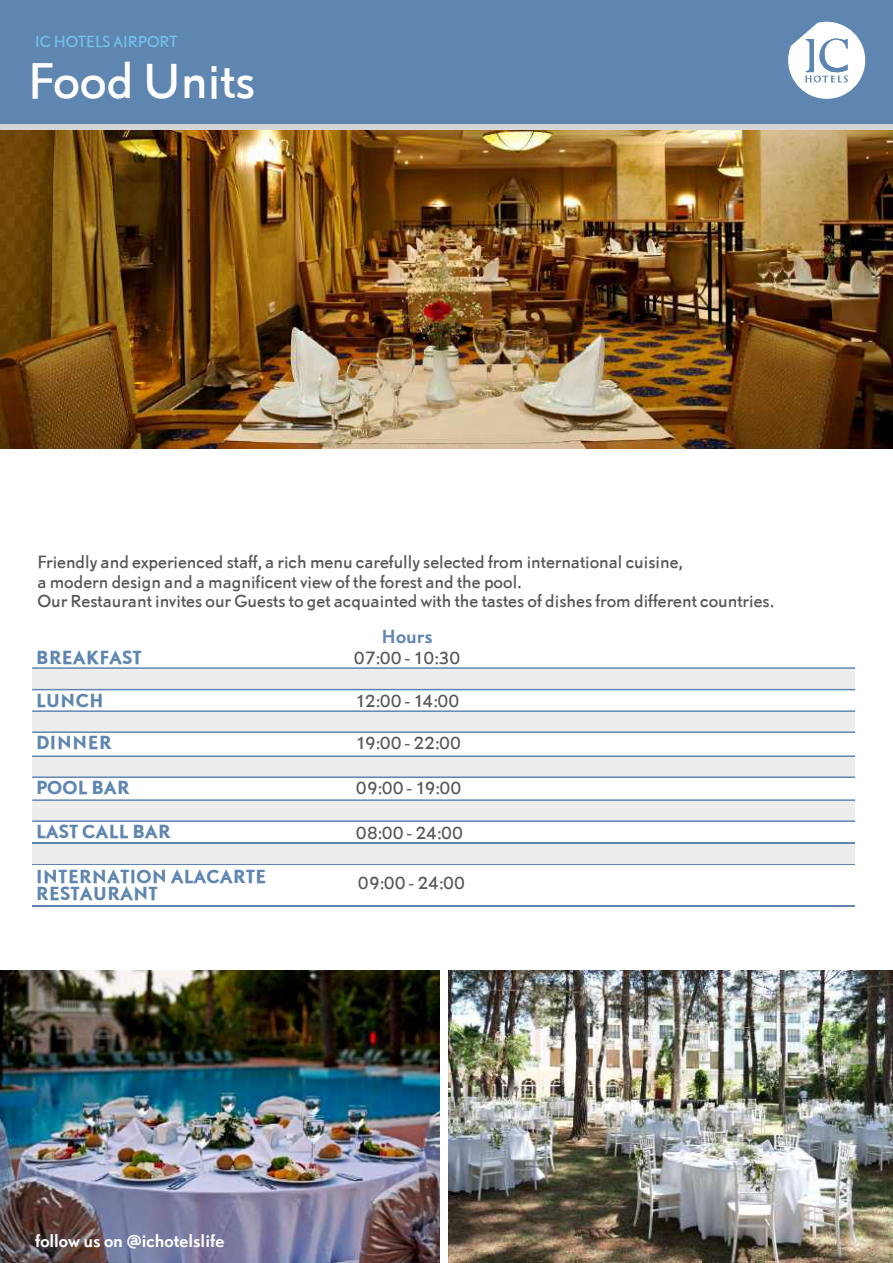
<style>
.page{position:relative;width:893px;height:1263px;background:#fff}
.page>*{position:absolute;margin:0;border:0;box-sizing:border-box;transform-origin:0 0}
.t1{font:46.5px "Nobel Listing UN Regular";color:#fff}
.t2{font:18px "Nobel Listing UN Bold";color:#5e86b1}
.t3{font:18px/16.5px "Nobel Listing UN Bold";color:#5f85b1}
.t4{font:700 18px "Nobel Listing UN Medium";color:#5e86b1}
.t5{font:16.5px/19.8px "Nobel Listing UN Regular";color:#58585b}
.t6{font:700 16.5px "Nobel Listing UN Medium";color:#fff}
.t7{font:15px "Nobel Listing UN Regular";color:#73c0e9}
</style>
<div class="page">
<div style="left:0;top:0;width:893px;height:124px;background:#5e86b1"></div>
<svg style="left:788px;top:22px;width:77px;height:77px"></svg>
<div style="left:32px;top:669px;width:823px;height:20px;background:#ededed"></div>
<div style="left:0;top:124px;width:893px;height:7px;background:#d5d5d7"></div>
<hr style="left:32px;top:667px;width:823px;height:2px;background:#5e86b1">
<hr style="left:32px;top:689px;width:823px;height:1px;background:#5e86b1">
<div style="left:32px;top:711px;width:823px;height:20px;background:#ededed"></div>
<hr style="left:32px;top:731px;width:823px;height:2px;background:#5e86b1">
<hr style="left:32px;top:710px;width:823px;height:2px;background:#5e86b1">
<div style="left:32px;top:756px;width:823px;height:20px;background:#ededed"></div>
<hr style="left:32px;top:776px;width:823px;height:2px;background:#5e86b1">
<hr style="left:32px;top:755px;width:823px;height:2px;background:#5e86b1">
<div style="left:32px;top:800px;width:823px;height:20px;background:#ededed"></div>
<hr style="left:32px;top:820px;width:823px;height:2px;background:#5e86b1">
<hr style="left:32px;top:799px;width:823px;height:2px;background:#5e86b1">
<img style="left:0;top:130px;width:892px;height:318px">
<img style="left:0;top:970px;width:440px;height:293px">
<hr style="left:32px;top:842px;width:823px;height:2px;background:#5f85b1">
<hr style="left:32px;top:863px;width:823px;height:2px;background:#5f85b1">
<hr style="left:32px;top:905px;width:823px;height:2px;background:#5f85b1">
<div style="left:32px;top:844px;width:823px;height:19px;background:#ededee"></div>
<img style="left:449px;top:970px;width:444px;height:293px">
<p class="t7" style="left:35px;top:31px;width:144px">IC HOTELS AIRPORT</p>
<h1 class="t1" style="left:28px;top:48px;width:229px">Food Units</h1>
<p class="t5" style="left:37px;top:551px;width:738px">Friendly and experienced staff, a rich menu carefully selected from international cuisine,<br>a modern design and a magnificent view of the forest and the pool.<br>Our Restaurant invites our Guests to get acquainted with the tastes of dishes from different countries.</p>
<p class="t2" style="left:36px;top:645px;width:107px">BREAKFAST</p>
<p class="t5" style="left:354px;top:647px;width:108px">07:00 - 10:30</p>
<p class="t2" style="left:36px;top:688px;width:69px">LUNCH</p>
<p class="t5" style="left:356px;top:690px;width:105px">12:00 - 14:00</p>
<p class="t2" style="left:36px;top:730px;width:77px">DINNER</p>
<p class="t5" style="left:356px;top:732px;width:107px">19:00 - 22:00</p>
<p class="t2" style="left:36px;top:775px;width:95px">POOL BAR</p>
<p class="t2" style="left:36px;top:819px;width:136px">LAST CALL BAR</p>
<p class="t4" style="left:382px;top:623px;width:53px">Hours</p>
<p class="t5" style="left:356px;top:777px;width:107px">09:00 - 19:00</p>
<p class="t5" style="left:356px;top:822px;width:109px">08:00 - 24:00</p>
<p class="t3" style="left:36px;top:867px;width:232px">INTERNATION ALACARTE<br>RESTAURANT</p>
<p class="t5" style="left:358px;top:872px;width:109px">09:00 - 24:00</p>
<p class="t6" style="left:35px;top:1229px;width:191px">follow us on @ichotelslife</p>
</div>
